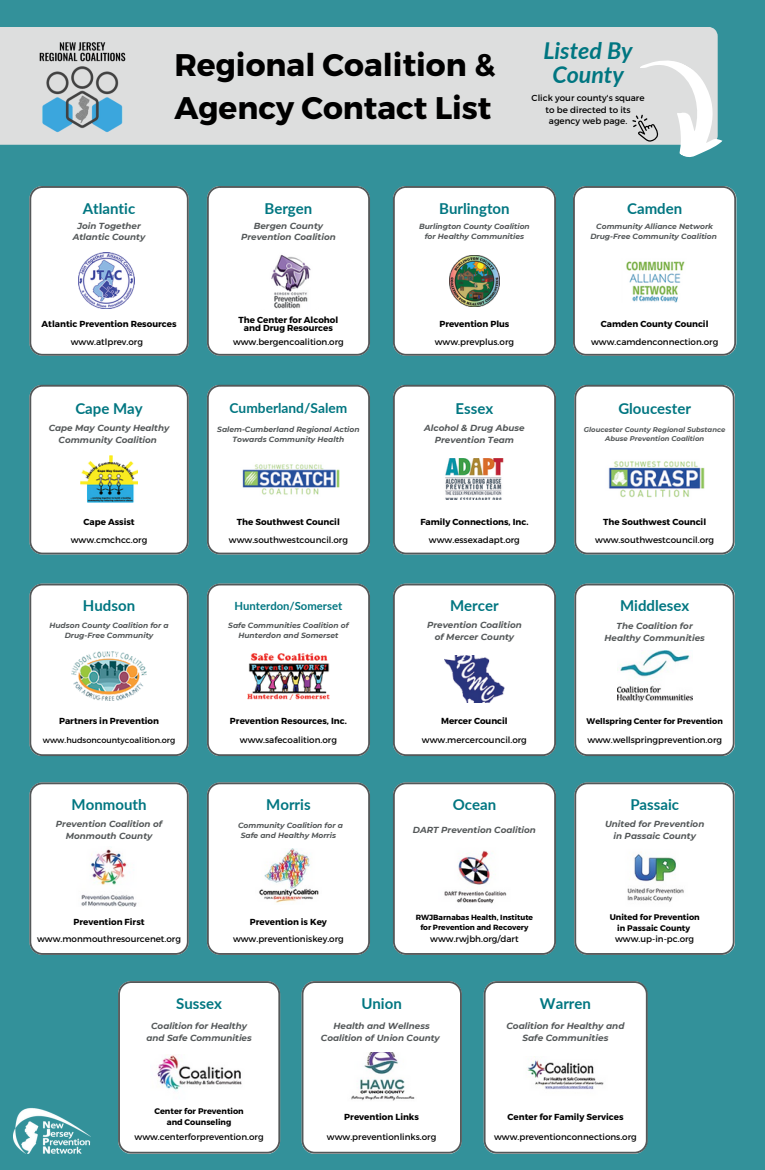
<style>
.page{position:relative;width:765px;height:1170px;background:#33919a}
.page>*{position:absolute;margin:0;border:0;box-sizing:border-box;transform-origin:0 0}
.t1{font:700 31.25px/43.1px "Montserrat";color:#000}
.t2{font:italic 700 23.25px/24px "Lato";color:#007681;text-align:center}
.t3{font:700 15px "Lato";color:#007681}
.t4{font:700 13.75px "Lato";color:#007681}
.t5{font:700 11.25px "Lato";color:#007681}
.t6{font:italic 700 8.88px/11.9px "Montserrat";color:#545859;text-align:center}
.t7{font:8.75px/11.6px "Montserrat";color:#000;text-align:center}
.t8{font:italic 700 8.75px/11.6px "Montserrat";color:#545859;text-align:center}
.t9{font:700 8.75px/8.8px "Montserrat";color:#000;text-align:center}
.t10{font:700 8.25px/10.9px "Montserrat";color:#000;text-align:center}
.t11{font:700 8.12px/10.9px "Montserrat";color:#000;text-align:center}
.t12{font:8.12px "Montserrat";color:#000}
.t13{font:italic 700 7.5px/10px "Montserrat";color:#545859;text-align:center}
.t14{font:700 7.5px/10px "Montserrat";color:#000;text-align:center}
.t15{font:italic 700 6.88px/9.1px "Montserrat";color:#545859;text-align:center}
</style>
<div class="page">
<div style="left:0;top:27px;width:718px;height:118px;background:#dddede"></div>
<img style="left:35px;top:38px;width:95px;height:96px">
<svg style="left:29px;top:186px;width:160px;height:170px;background:#f4f5f5"></svg>
<div style="left:207px;top:186px;width:163px;height:170px;background:#fff"></div>
<div style="left:393px;top:186px;width:163px;height:170px;background:#fff"></div>
<div style="left:573px;top:186px;width:163px;height:170px;background:#fff"></div>
<svg style="left:29px;top:385px;width:160px;height:169px;background:#f4f5f6"></svg>
<div style="left:207px;top:385px;width:163px;height:169px;background:#fff"></div>
<div style="left:393px;top:385px;width:163px;height:169px;background:#fff"></div>
<svg style="left:574px;top:385px;width:161px;height:169px;background:#f5f6f6"></svg>
<div style="left:118px;top:981px;width:162px;height:173px;background:#fff"></div>
<div style="left:302px;top:981px;width:160px;height:173px;background:#fff"></div>
<div style="left:484px;top:981px;width:164px;height:173px;background:#fff"></div>
<div style="left:29px;top:584px;width:160px;height:172px;background:#fff"></div>
<div style="left:207px;top:584px;width:163px;height:172px;background:#fff"></div>
<div style="left:393px;top:584px;width:163px;height:172px;background:#fff"></div>
<svg style="left:574px;top:584px;width:161px;height:172px;background:#f5f6f6"></svg>
<svg style="left:29px;top:782px;width:160px;height:173px;background:#f4f5f5"></svg>
<div style="left:207px;top:782px;width:163px;height:173px;background:#fff"></div>
<svg style="left:393px;top:782px;width:163px;height:173px;background:#f4f5f5"></svg>
<svg style="left:574px;top:782px;width:161px;height:173px;background:#f4f5f5"></svg>
<img style="left:79px;top:252px;width:56px;height:57px">
<img style="left:261px;top:252px;width:57px;height:57px">
<img style="left:449px;top:256px;width:51px;height:50px">
<img style="left:620px;top:259px;width:69px;height:44px">
<img style="left:80px;top:456px;width:58px;height:46px">
<img style="left:237px;top:460px;width:102px;height:38px">
<img style="left:444px;top:459px;width:61px;height:41px">
<img style="left:605px;top:459px;width:100px;height:40px">
<img style="left:71px;top:651px;width:75px;height:50px">
<img style="left:247px;top:653px;width:83px;height:46px">
<img style="left:445px;top:655px;width:60px;height:47px">
<img style="left:617px;top:650px;width:75px;height:52px">
<img style="left:67px;top:846px;width:84px;height:60px">
<img style="left:256px;top:848px;width:65px;height:57px">
<img style="left:438px;top:844px;width:73px;height:65px">
<img style="left:619px;top:846px;width:71px;height:60px">
<img style="left:151px;top:1054px;width:97px;height:46px">
<img style="left:347px;top:1053px;width:69px;height:48px">
<img style="left:516px;top:1056px;width:100px;height:41px">
<svg style="left:612px;top:46px;width:111px;height:111px;background:#ccd8d9"></svg>
<img style="left:13px;top:1108px;width:77px;height:46px">
<p class="t1" style="left:174px;top:42px;width:323px">Regional Coalition &amp;<br>Agency Contact List</p>
<p class="t2" style="left:543px;top:38px;width:91px">Listed By<br>County</p>
<p class="t7" style="left:532px;top:92px;width:114px">Click your county's square to be directed to its agency web page.</p>
<p class="t3" style="left:83px;top:199px;width:54px">Atlantic</p>
<p class="t3" style="left:264px;top:199px;width:49px">Bergen</p>
<p class="t3" style="left:439px;top:199px;width:72px">Burlington</p>
<p class="t3" style="left:627px;top:199px;width:57px">Camden</p>
<p class="t8" style="left:73px;top:220px;width:74px">Join Together<br>Atlantic County</p>
<p class="t8" style="left:241px;top:220px;width:96px">Bergen County<br>Prevention Coalition</p>
<p class="t13" style="left:419px;top:222px;width:112px">Burlington County Coalition for Healthy Communities</p>
<p class="t13" style="left:590px;top:222px;width:128px">Community Alliance Network<br>Drug-Free Community Coalition</p>
<p class="t9" style="left:42px;top:319px;width:136px">Atlantic Prevention Resources</p>
<p class="t9" style="left:239px;top:315px;width:101px">The Center for Alcohol and Drug Resources</p>
<p class="t9" style="left:439px;top:319px;width:72px">Prevention Plus</p>
<p class="t9" style="left:601px;top:319px;width:109px">Camden County Council</p>
<p class="t7" style="left:71px;top:336px;width:74px">www.atlprev.org</p>
<p class="t7" style="left:233px;top:336px;width:112px">www.bergencoalition.org</p>
<p class="t7" style="left:435px;top:336px;width:81px">www.prevplus.org</p>
<p class="t7" style="left:591px;top:336px;width:129px">www.camdenconnection.org</p>
<p class="t3" style="left:75px;top:400px;width:69px">Cape May</p>
<p class="t4" style="left:230px;top:400px;width:119px">Cumberland/Salem</p>
<p class="t3" style="left:456px;top:400px;width:39px">Essex</p>
<p class="t3" style="left:618px;top:400px;width:74px">Gloucester</p>
<p class="t8" style="left:49px;top:423px;width:122px">Cape May County Healthy<br>Community Coalition</p>
<p class="t13" style="left:217px;top:424px;width:144px">Salem-Cumberland Regional Action<br>Towards Community Health</p>
<p class="t8" style="left:424px;top:423px;width:102px">Alcohol &amp; Drug Abuse<br>Prevention Team</p>
<p class="t15" style="left:584px;top:425px;width:143px">Gloucester County Regional Substance<br>Abuse Prevention Coalition</p>
<p class="t9" style="left:83px;top:517px;width:53px">Cape Assist</p>
<p class="t9" style="left:237px;top:517px;width:104px">The Southwest Council</p>
<p class="t7" style="left:229px;top:533px;width:121px">www.southwestcouncil.org</p>
<p class="t7" style="left:429px;top:533px;width:92px">www.essexadapt.org</p>
<p class="t9" style="left:420px;top:517px;width:110px">Family Connections, Inc.</p>
<p class="t7" style="left:71px;top:533px;width:78px">www.cmchcc.org</p>
<p class="t9" style="left:603px;top:517px;width:104px">The Southwest Council</p>
<p class="t7" style="left:595px;top:533px;width:121px">www.southwestcouncil.org</p>
<p class="t3" style="left:83px;top:596px;width:54px">Hudson</p>
<p class="t5" style="left:235px;top:599px;width:109px">Hunterdon/Somerset</p>
<p class="t3" style="left:450px;top:596px;width:50px">Mercer</p>
<p class="t3" style="left:620px;top:596px;width:71px">Middlesex</p>
<p class="t13" style="left:49px;top:621px;width:121px">Hudson County Coalition for a<br>Drug-Free Community</p>
<p class="t13" style="left:228px;top:621px;width:122px">Safe Communities Coalition of<br>Hunterdon and Somerset</p>
<p class="t8" style="left:427px;top:619px;width:96px">Prevention Coalition of Mercer County</p>
<p class="t8" style="left:605px;top:620px;width:102px">The Coalition for<br>Healthy Communities</p>
<p class="t9" style="left:59px;top:716px;width:101px">Partners in Prevention</p>
<p class="t12" style="left:43px;top:735px;width:134px">www.hudsoncountycoalition.org</p>
<p class="t9" style="left:230px;top:716px;width:118px">Prevention Resources, Inc.</p>
<p class="t7" style="left:240px;top:734px;width:99px">www.safecoalition.org</p>
<p class="t7" style="left:422px;top:734px;width:106px">www.mercercouncil.org</p>
<p class="t9" style="left:441px;top:716px;width:68px">Mercer Council</p>
<p class="t11" style="left:587px;top:715px;width:138px">Wellspring Center for Prevention</p>
<p class="t7" style="left:587px;top:734px;width:136px">www.wellspringprevention.org</p>
<p class="t3" style="left:72px;top:795px;width:76px">Monmouth</p>
<p class="t3" style="left:266px;top:795px;width:46px">Morris</p>
<p class="t3" style="left:453px;top:795px;width:45px">Ocean</p>
<p class="t3" style="left:630px;top:795px;width:50px">Passaic</p>
<p class="t8" style="left:56px;top:818px;width:108px">Prevention Coalition of<br>Monmouth County</p>
<p class="t8" style="left:413px;top:824px;width:124px">DART Prevention Coalition</p>
<p class="t8" style="left:605px;top:818px;width:101px">United for Prevention in Passaic County</p>
<p class="t13" style="left:238px;top:820px;width:106px">Community Coalition for a<br>Safe and Healthy Morris</p>
<p class="t9" style="left:73px;top:917px;width:73px">Prevention First</p>
<p class="t7" style="left:37px;top:933px;width:145px">www.monmouthresourcenet.org</p>
<p class="t14" style="left:416px;top:912px;width:119px">RWJBarnabas Health, Institute for Prevention and Recovery</p>
<p class="t10" style="left:610px;top:911px;width:92px">United for Prevention in Passaic County</p>
<p class="t7" style="left:615px;top:933px;width:81px">www.up-in-pc.org</p>
<p class="t9" style="left:250px;top:917px;width:79px">Prevention is Key</p>
<p class="t7" style="left:233px;top:933px;width:112px">www.preventioniskey.org</p>
<p class="t7" style="left:430px;top:933px;width:90px">www.rwjbh.org/dart</p>
<p class="t3" style="left:176px;top:995px;width:47px">Sussex</p>
<p class="t3" style="left:361px;top:995px;width:42px">Union</p>
<p class="t3" style="left:540px;top:995px;width:53px">Warren</p>
<p class="t8" style="left:146px;top:1020px;width:107px">Coalition for Healthy and Safe Communities</p>
<p class="t8" style="left:321px;top:1020px;width:120px">Health and Wellness<br>Coalition of Union County</p>
<p class="t6" style="left:506px;top:1020px;width:120px">Coalition for Healthy and<br>Safe Communities</p>
<p class="t11" style="left:154px;top:1106px;width:91px">Center for Prevention and Counseling</p>
<p class="t7" style="left:135px;top:1131px;width:131px">www.centerforprevention.org</p>
<p class="t9" style="left:344px;top:1112px;width:76px">Prevention Links</p>
<p class="t7" style="left:327px;top:1131px;width:111px">www.preventionlinks.org</p>
<p class="t9" style="left:507px;top:1112px;width:118px">Center for Family Services</p>
<p class="t7" style="left:494px;top:1131px;width:144px">www.preventionconnections.org</p>
</div>
